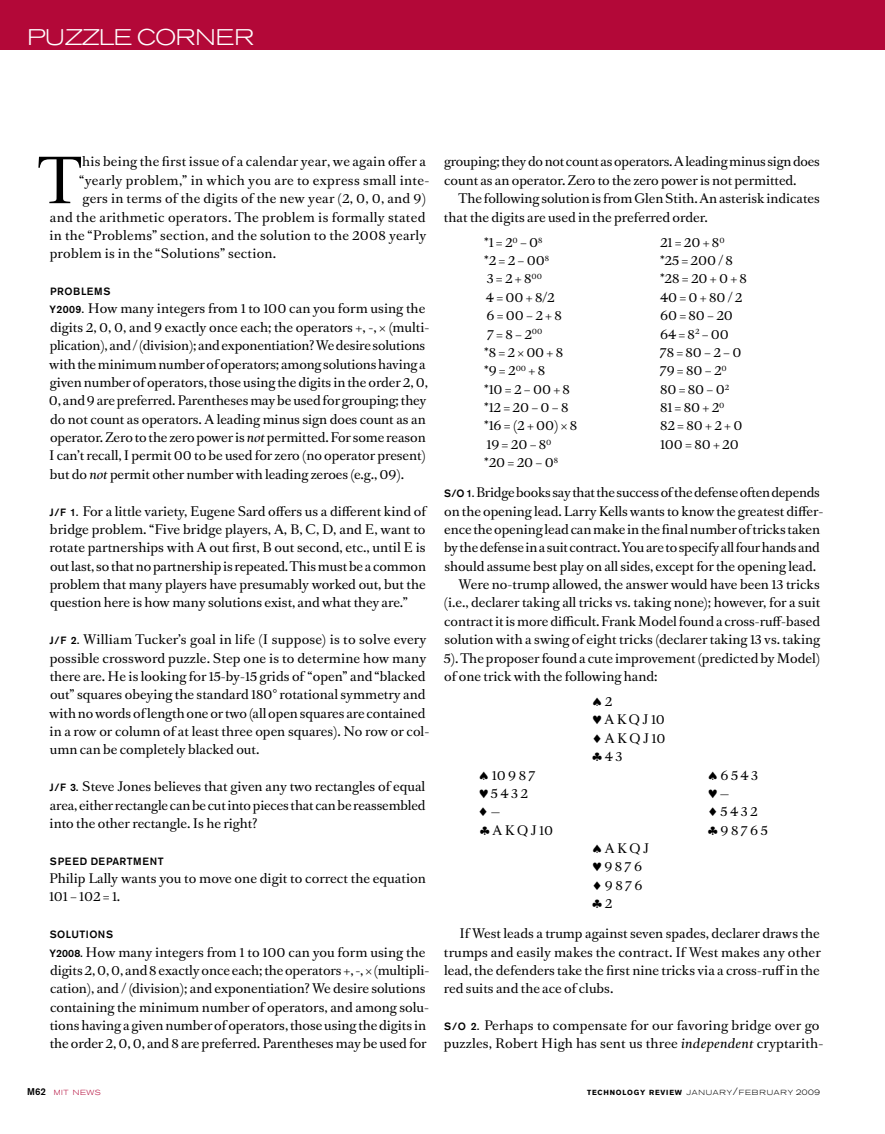
<style>
.page{position:relative;width:885px;height:1134px;background:#fff}
.page>*{position:absolute;margin:0;border:0;box-sizing:border-box;transform-origin:0 0}
.t1{font:60px "Romain BP Text";color:#000}
.t2{font:300 expanded 22.5px "Akzidenz Grotesk Pro";color:#fff}
.t3{font:12.6px/18.3px "Romain BP Text";letter-spacing:-.005em;color:#000}
.t4{font:12.6px "Romain BP Text";letter-spacing:.02em;color:#000}
.t5{font:12.6px "Romain BP Text";letter-spacing:.025em;color:#000}
.t6{font:500 10.5px "Akzidenz Grotesk BE";letter-spacing:.06em;color:#000}
.t7{font:500 10.5px "Akzidenz Grotesk BE";letter-spacing:.04em;color:#000}
.t8{font:700 7.35px "Akzidenz Grotesk BE";letter-spacing:.105em;color:#000}
.t9{font:300 expanded 7.35px "Akzidenz Grotesk Pro";letter-spacing:.07em;color:#b30838}
.s1{font-family:"Akzidenz Grotesk BE";font-weight:500;font-size:10.5px}
.s2{font-style:italic}
.s3{font-family:"Akzidenz Grotesk BE";font-weight:500;font-stretch:normal;font-size:9.75px;color:#000}
.s4{font-family:"Akzidenz Grotesk Pro";font-weight:300;font-stretch:expanded}
.s5{font-family:"Akzidenz Grotesk Pro";font-weight:300;font-stretch:expanded;font-size:10.5px}
.s6{font-family:"Akzidenz Grotesk Pro";font-weight:300;font-stretch:expanded;font-size:7.8px}
</style>
<div class="page">
<div style="left:0;top:0;width:884px;height:50px;background:#b30838"></div>
<h2 class="t2" style="left:27px;top:22px;width:228px">PUZZLE CORNER</h2>
<h1 class="t1" style="left:38px;top:128px;width:44px">T</h1>
<p class="t4" style="left:82px;top:151px;width:345px">his being the first issue of a calendar year, we again offer a</p>
<p class="t5" style="left:79px;top:169px;width:351px">“yearly problem,” in which you are to express small inte-</p>
<p class="t4" style="left:82px;top:187px;width:345px">gers in terms of the digits of the new year (2, 0, 0, and 9)</p>
<p class="t5" style="left:50px;top:206px;width:377px">and the arithmetic operators. The problem is formally stated</p>
<p class="t4" style="left:50px;top:224px;width:378px">in the “Problems” section, and the solution to the 2008 yearly</p>
<p class="t4" style="left:50px;top:243px;width:228px">problem is in the “Solutions” section.</p>
<p class="t6" style="left:50px;top:285px;width:62px">PROBLEMS</p>
<p class="t3" style="left:49px;top:299px;width:382px"><span class="s1">Y2009.</span> How many integers from 1 to 100 can you form using the digits 2, 0, 0, and 9 exactly once each; the operators +, -, × (multi&shy;plication), and / (division); and exponentiation? We desire solutions with the minimum number of operators; among solutions having a given number of operators, those using the digits in the order 2, 0, 0, and 9 are preferred. Parentheses may be used for grouping; they do not count as operators. A leading minus sign does count as an operator. Zero to the zero power is <span class="s2">not</span> permitted. For some reason I can’t recall, I permit 00 to be used for zero (no operator present) but do <span class="s2">not</span> permit other number with leading zeroes (e.g., 09).</p>
<p class="t3" style="left:49px;top:501px;width:378px;text-align:justify"><span class="s1">J/F 1.</span> For a little variety, Eugene Sard offers us a different kind of bridge problem. “Five bridge players, A, B, C, D, and E, want to rotate partnerships with A out first, B out second, etc., until E is out last, so that no partnership is repeated. This must be a common problem that many players have presumably worked out, but the question here is how many solutions exist, and what they are.”</p>
<p class="t3" style="left:49px;top:629px;width:381px"><span class="s1">J/F 2.</span> William Tucker’s goal in life (I suppose) is to solve every possible crossword puzzle. Step one is to determine how many there are. He is looking for 15-by-15 grids of “open” and “blacked out” squares obeying the standard 180° rotational symmetry and with no words of length one or two (all open squares are contained in a row or column of at least three open squares). No row or col&shy;umn can be completely blacked out.</p>
<p class="t3" style="left:49px;top:776px;width:377px;text-align:justify"><span class="s1">J/F 3.</span> Steve Jones believes that given any two rectangles of equal area, either rectangle can be cut into pieces that can be reassembled into the other rectangle. Is he right?</p>
<p class="t6" style="left:50px;top:855px;width:115px">SPEED DEPARTMENT</p>
<p class="t3" style="left:49px;top:868px;width:378px">Philip Lally wants you to move one digit to correct the equation<br>101 − 102 = 1.</p>
<p class="t7" style="left:50px;top:928px;width:65px">SOLUTIONS</p>
<p class="t3" style="left:49px;top:942px;width:381px"><span class="s1">Y2008.</span> How many integers from 1 to 100 can you form using the digits 2, 0, 0, and 8 exactly once each; the operators +, -, × (multipli&shy;cation), and / (division); and exponentiation? We desire solutions containing the minimum number of operators, and among solu&shy;tions having a given number of operators, those using the digits in the order 2, 0, 0, and 8 are preferred. Parentheses may be used for</p>
<p class="t3" style="left:444px;top:152px;width:377px">grouping; they do not count as operators. A leading minus sign does count as an operator. Zero to the zero power is not permitted.</p>
<p class="t3" style="left:444px;top:188px;width:377px;text-indent:15px">The following solution is from Glen Stith. An asterisk indicates that the digits are used in the preferred order.</p>
<p class="t3" style="left:484px;top:232px;width:60px">*1 = 2<sup>0</sup> − 0<sup>8</sup></p>
<p class="t3" style="left:660px;top:232px;width:66px">21 = 20 + 8<sup>0</sup></p>
<p class="t3" style="left:484px;top:250px;width:66px">*2 = 2 − 00<sup>8</sup></p>
<p class="t3" style="left:660px;top:250px;width:74px">*25 = 200 / 8</p>
<p class="t3" style="left:486px;top:269px;width:57px">3 = 2 + 8<sup>00</sup></p>
<p class="t3" style="left:660px;top:269px;width:88px">*28 = 20 + 0 + 8</p>
<p class="t3" style="left:486px;top:287px;width:70px">4 = 00 + 8/2</p>
<p class="t3" style="left:660px;top:287px;width:84px">40 = 0 + 80 / 2</p>
<p class="t3" style="left:486px;top:305px;width:77px">6 = 00 − 2 + 8</p>
<p class="t3" style="left:660px;top:305px;width:74px">60 = 80 − 20</p>
<p class="t3" style="left:487px;top:324px;width:57px">7 = 8 − 2<sup>00</sup></p>
<p class="t3" style="left:660px;top:324px;width:70px">64 = 8<sup>2</sup> − 00</p>
<p class="t3" style="left:484px;top:342px;width:81px">*8 = 2 × 00 + 8</p>
<p class="t3" style="left:660px;top:342px;width:83px">78 = 80 − 2 − 0</p>
<p class="t3" style="left:484px;top:360px;width:62px">*9 = 2<sup>00</sup> + 8</p>
<p class="t3" style="left:660px;top:361px;width:68px">79 = 80 − 2<sup>0</sup></p>
<p class="t3" style="left:484px;top:379px;width:87px">*10 = 2 − 00 + 8</p>
<p class="t3" style="left:660px;top:379px;width:71px">80 = 80 − 0<sup>2</sup></p>
<p class="t3" style="left:484px;top:397px;width:86px">*12 = 20 − 0 − 8</p>
<p class="t3" style="left:660px;top:397px;width:66px">81 = 80 + 2<sup>0</sup></p>
<p class="t3" style="left:484px;top:416px;width:94px">*16 = (2 + 00) × 8</p>
<p class="t3" style="left:660px;top:416px;width:84px">82 = 80 + 2 + 0</p>
<p class="t3" style="left:486px;top:434px;width:66px">19 = 20 − 8<sup>0</sup></p>
<p class="t3" style="left:660px;top:434px;width:80px">100 = 80 + 20</p>
<p class="t3" style="left:484px;top:452px;width:75px">*20 = 20 − 0<sup>8</sup></p>
<p class="t3" style="left:444px;top:482px;width:377px"><span class="s1">S/O 1.</span> Bridge books say that the success of the defense often depends</p>
<p class="t3" style="left:444px;top:501px;width:380px">on the opening lead. Larry Kells wants to know the greatest differ-</p>
<p class="t3" style="left:444px;top:519px;width:377px">ence the opening lead can make in the final number of tricks taken</p>
<p class="t3" style="left:444px;top:538px;width:377px">by the defense in a suit contract. You are to specify all four hands and</p>
<p class="t3" style="left:444px;top:556px;width:373px">should assume best play on all sides, except for the opening lead.</p>
<p class="t3" style="left:458px;top:574px;width:362px">Were no-trump allowed, the answer would have been 13 tricks</p>
<p class="t3" style="left:444px;top:593px;width:378px">(i.e., declarer taking all tricks vs. taking none); however, for a suit</p>
<p class="t3" style="left:444px;top:611px;width:377px">contract it is more difficult. Frank Model found a cross-ruff-based</p>
<p class="t3" style="left:444px;top:629px;width:377px">solution with a swing of eight tricks (declarer taking 13 vs. taking</p>
<p class="t3" style="left:443px;top:648px;width:378px">5). The proposer found a cute improvement (predicted by Model)</p>
<p class="t3" style="left:444px;top:666px;width:215px">of one trick with the following hand:</p>
<p class="t3" style="left:592px;top:691px;width:75px">♠ 2<br>♥ A K Q J 10 ♦ A K Q J 10 ♣ 4 3</p>
<p class="t3" style="left:479px;top:765px;width:58px">♠ 10 9 8 7</p>
<p class="t3" style="left:708px;top:765px;width:52px">♠ 6 5 4 3</p>
<p class="t3" style="left:479px;top:783px;width:51px">♥ 5 4 3 2</p>
<p class="t3" style="left:708px;top:783px;width:23px">♥ —</p>
<p class="t3" style="left:478px;top:801px;width:23px">♦ —</p>
<p class="t3" style="left:708px;top:801px;width:51px">♦ 5 4 3 2</p>
<p class="t3" style="left:480px;top:820px;width:75px">♣ A K Q J 10</p>
<p class="t3" style="left:708px;top:820px;width:61px">♣ 9 8 7 6 5</p>
<p class="t3" style="left:592px;top:838px;width:58px">♠ A K Q J ♥ 9 8 7 6 ♦ 9 8 7 6 ♣ 2</p>
<p class="t3" style="left:444px;top:923px;width:378px;text-align:justify;text-indent:16px">If West leads a trump against seven spades, declarer draws the trumps and easily makes the contract. If West makes any other lead, the defenders take the first nine tricks via a cross-ruff in the red suits and the ace of clubs.</p>
<p class="t3" style="left:444px;top:1015px;width:381px"><span class="s1">S/O 2.</span> Perhaps to compensate for our favoring bridge over go puzzles, Robert High has sent us three <span class="s2">independent</span> cryptarith-</p>
<p class="t9" style="left:27px;top:1088px;width:75px"><span class="s3">M62</span> MIT NEWS</p>
<p class="t8" style="left:587px;top:1088px;width:234px">TECHNOLOGY REVIEW <span class="s4">JANUARY</span><span class="s5">/</span><span class="s4">FEBRUARY</span> <span class="s6">2009</span></p>
</div>
